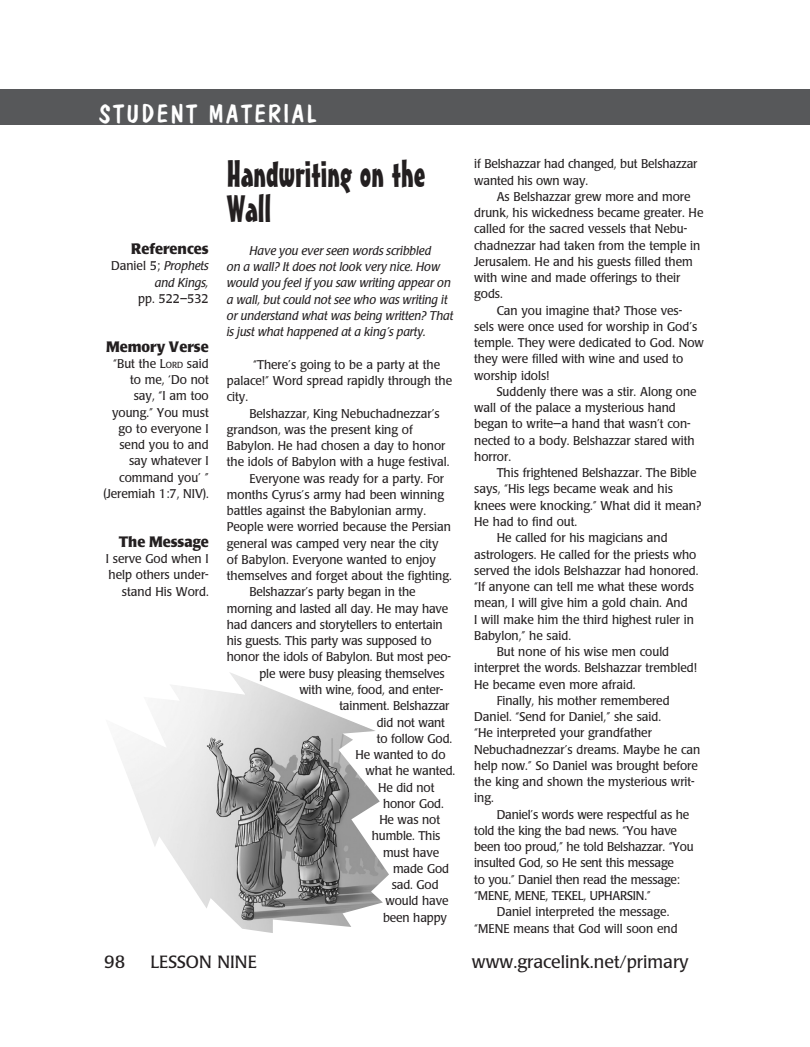
<style>
.page{position:relative;width:810px;height:1047px;background:#fff}
.page>*{position:absolute;margin:0;border:0;box-sizing:border-box;transform-origin:0 0}
.section_title{font:37.5px/35px "Mister Earl BT";color:#231f20}
.t1{font:25px "Dom Casual D";letter-spacing:.1em;color:#fff}
.t2{font:17.5px "Poppl Laudatio";color:#231f20}
.subhead-right{font:700 15px "Poppl Laudatio";color:#231f20;scale:.95 1}
.body{font:12.5px/16.2px "Poppl Laudatio";color:#231f20;scale:.95 1}
.body-2{font:italic 12.5px/16.2px "Poppl Laudatio";color:#231f20}
.body-right{font:12.5px/16.2px "Poppl Laudatio";color:#231f20;text-align:right;scale:.95 1}
.body-right-2{font:italic 12.5px/16.2px "Poppl Laudatio";color:#231f20;text-align:right}
.s1{font-style:normal}
.s2{font-size:8.75px}
</style>
<div class="page">
<div style="left:0;top:89px;width:765px;height:36px;background:#57585a"></div>
<div style="left:737px;top:89px;width:73px;height:36px;background:#57585a"></div>
<img style="left:118px;top:673px;width:271px;height:259px">
<p class="t1" style="left:99px;top:99px;width:219px">STUDENT MATERIAL</p>
<p class="subhead-right" style="left:131px;top:240px;width:83px">References</p>
<p class="body-right-2" style="left:111px;top:258px;width:99px"><span class="s1">Daniel 5;</span> Prophets and Kings,</p>
<p class="body-right" style="left:138px;top:290px;width:76px">pp. 522–532</p>
<p class="subhead-right" style="left:106px;top:338px;width:110px">Memory Verse</p>
<p class="body-right" style="left:103px;top:355px;width:112px">“But the L<span class="s2">ord</span> said to me, ‘Do not<br>say, “I am too young.” You must go to everyone I send you to and say whatever I command you’ ” (Jeremiah 1:7, NIV).</p>
<p class="subhead-right" style="left:119px;top:533px;width:96px">The Message</p>
<p class="body-right" style="left:106px;top:550px;width:110px">I serve God when I help others under&shy;stand His Word.</p>
<p class="section_title" style="left:227px;top:156px;width:200px">Handwriting on the<br>Wall</p>
<p class="body-2" style="left:227px;top:243px;width:228px;text-indent:22px">Have you ever seen words scribbled<br>on a wall? It does not look very nice. How would you feel if you saw writing appear on a wall, but could not see who was writing it or understand what was being written? That is just what happened at a king’s party.</p>
<p class="body" style="left:227px;top:356px;width:239px;text-indent:26px">“There’s going to be a party at the palace!” Word spread rapidly through the city.</p>
<p class="body" style="left:227px;top:405px;width:236px;text-indent:22px">Belshazzar, King Nebuchadnezzar’s grandson, was the present king of Babylon. He had chosen a day to honor the idols of Babylon with a huge festival.</p>
<p class="body" style="left:227px;top:470px;width:238px;text-indent:22px">Everyone was ready for a party. For months Cyrus’s army had been winning battles against the Babylonian army.<br>People were worried because the Persian general was camped very near the city of Babylon. Everyone wanted to enjoy themselves and forget about the fighting.</p>
<p class="body" style="left:249px;top:584px;width:177px">Belshazzar’s party began in the</p>
<p class="body" style="left:227px;top:600px;width:235px">morning and lasted all day. He may have</p>
<p class="body" style="left:227px;top:616px;width:229px">had dancers and storytellers to entertain</p>
<p class="body" style="left:227px;top:633px;width:217px">his guests. This party was supposed to</p>
<p class="body" style="left:227px;top:649px;width:237px">honor the idols of Babylon. But most peo-</p>
<p class="body" style="left:259px;top:665px;width:197px">ple were busy pleasing themselves</p>
<p class="body" style="left:299px;top:681px;width:153px">with wine, food, and enter-</p>
<p class="body" style="left:339px;top:698px;width:117px">tainment. Belshazzar</p>
<p class="body" style="left:377px;top:714px;width:73px">did not want</p>
<p class="body" style="left:377px;top:730px;width:81px">to follow God.</p>
<p class="body" style="left:356px;top:746px;width:96px">He wanted to do</p>
<p class="body" style="left:366px;top:763px;width:96px">what he wanted.</p>
<p class="body" style="left:378px;top:779px;width:61px">He did not</p>
<p class="body" style="left:383px;top:795px;width:65px">honor God.</p>
<p class="body" style="left:379px;top:811px;width:65px">He was not</p>
<p class="body" style="left:372px;top:828px;width:74px">humble. This</p>
<p class="body" style="left:383px;top:844px;width:61px">must have</p>
<p class="body" style="left:393px;top:860px;width:60px">made God</p>
<p class="body" style="left:392px;top:876px;width:51px">sad. God</p>
<p class="body" style="left:386px;top:893px;width:68px">would have</p>
<p class="body" style="left:383px;top:909px;width:69px">been happy</p>
<p class="body" style="left:474px;top:156px;width:237px">if Belshazzar had changed, but Belshazzar wanted his own way.</p>
<p class="body" style="left:474px;top:188px;width:243px;text-indent:22px">As Belshazzar grew more and more drunk, his wickedness became greater. He called for the sacred vessels that Nebu&shy;chadnezzar had taken from the temple in Jerusalem. He and his guests filled them with wine and made offerings to their gods.</p>
<p class="body" style="left:474px;top:302px;width:243px;text-indent:22px">Can you imagine that? Those ves&shy;sels were once used for worship in God’s temple. They were dedicated to God. Now they were filled with wine and used to worship idols!</p>
<p class="body" style="left:474px;top:383px;width:236px;text-indent:22px">Suddenly there was a stir. Along one wall of the palace a mysterious hand began to write—a hand that wasn’t con&shy;nected to a body. Belshazzar stared with horror.</p>
<p class="body" style="left:474px;top:465px;width:241px;text-indent:22px">This frightened Belshazzar. The Bible says, “His legs became weak and his knees were knocking.” What did it mean?<br>He had to find out.</p>
<p class="body" style="left:474px;top:530px;width:238px;text-indent:22px">He called for his magicians and astrologers. He called for the priests who served the idols Belshazzar had honored. “If anyone can tell me what these words mean, I will give him a gold chain. And<br>I will make him the third highest ruler in Babylon,” he said.</p>
<p class="body" style="left:474px;top:643px;width:236px;text-indent:22px">But none of his wise men could interpret the words. Belshazzar trembled!<br>He became even more afraid.</p>
<p class="body" style="left:474px;top:692px;width:240px;text-indent:22px">Finally, his mother remembered<br>Daniel. “Send for Daniel,” she said.<br>“He interpreted your grandfather<br>Nebuchadnezzar’s dreams. Maybe he can help now.” So Daniel was brought before the king and shown the mysterious writ&shy;ing.</p>
<p class="body" style="left:474px;top:806px;width:233px;text-indent:22px">Daniel’s words were respectful as he told the king the bad news. “You have been too proud,” he told Belshazzar. “You insulted God, so He sent this message<br>to you.” Daniel then read the message: “MENE, MENE, TEKEL, UPHARSIN.”</p>
<p class="body" style="left:474px;top:903px;width:216px;text-indent:22px">Daniel interpreted the message. “MENE means that God will soon end</p>
<p class="t2" style="left:104px;top:952px;width:23px">98</p>
<p class="t2" style="left:151px;top:952px;width:108px">LESSON NINE</p>
<p class="t2" style="left:472px;top:952px;width:218px">www.gracelink.net/primary</p>
</div>
